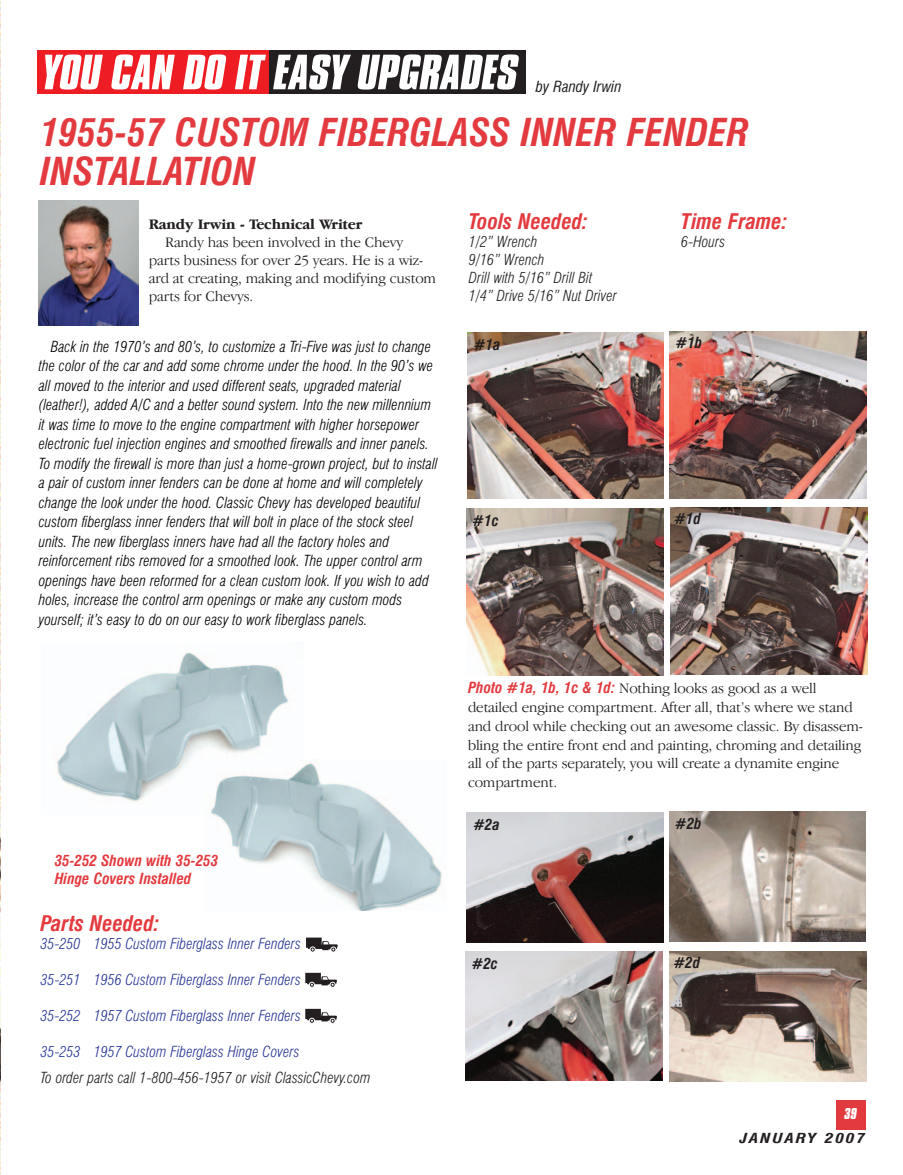
<style>
.page{position:relative;width:903px;height:1175px;background:#fff}
.page>*{position:absolute;margin:0;border:0;box-sizing:border-box;transform-origin:0 0}
.t1{font:italic 700 condensed 37.5px/39px "Swiss 721 BT";color:#e33a3f}
.t2{font:italic 700 condensed 21px "Swiss 721 BT";color:#e33a3f}
.t3{font:italic 300 condensed 15px/19.5px "Swiss 721 BT";color:#000}
.t4{font:300 15px/18.8px "Garamond IT Cby BT";letter-spacing:-.01em;color:#231f20}
.t5{font:italic 300 condensed 15px "Swiss 721 BT";color:#293795}
.t6{font:italic 300 condensed 15px/18px "Swiss 721 BT";color:#231f20}
.t7{font:italic 700 condensed 15px/18px "Swiss 721 BT";color:#e33a3f}
.t8{font:700 15px "Garamond IT Cby BT";letter-spacing:-.01em;color:#231f20}
.t9{font:italic 700 condensed 15px "Swiss 721 BT";color:#231f20}
.t10{font:italic condensed 15px "Swiss 721 BT";color:#231f20}
.t11{font:italic 700 condensed 13.5px "Swiss 721 BT";letter-spacing:.1em;color:#231f20;scale:1.3 1}
.t12{font:italic 700 13.5px "Compacta BT";color:#fff}
.s1{font-family:"Swiss 721 BT";font-weight:700;font-style:italic;font-stretch:condensed;color:#e33a3f}
</style>
<div class="page">
<img style="left:0;top:0;width:1px;height:1174px">
<div style="left:835px;top:1099px;width:30px;height:30px;background:#e33a3f"></div>
<div style="left:266px;top:50px;width:260px;height:44px;background:#231f20"></div>
<div style="left:37px;top:50px;width:232px;height:44px;background:#ee1d23"></div>
<svg style="left:45px;top:54px;width:58px;height:36px"></svg>
<svg style="left:111px;top:54px;width:64px;height:36px"></svg>
<svg style="left:183px;top:54px;width:43px;height:36px"></svg>
<svg style="left:235px;top:55px;width:31px;height:34px"></svg>
<svg style="left:273px;top:54px;width:78px;height:36px"></svg>
<svg style="left:358px;top:54px;width:161px;height:36px"></svg>
<img style="left:38px;top:200px;width:101px;height:125px">
<img style="left:57px;top:652px;width:232px;height:150px">
<img style="left:205px;top:759px;width:237px;height:151px">
<svg style="left:306px;top:937px;width:32px;height:15px"></svg>
<svg style="left:305px;top:972px;width:32px;height:15px"></svg>
<svg style="left:305px;top:1008px;width:32px;height:15px"></svg>
<img style="left:467px;top:332px;width:197px;height:167px">
<img style="left:670px;top:331px;width:196px;height:167px">
<img style="left:466px;top:508px;width:197px;height:167px">
<img style="left:670px;top:508px;width:197px;height:166px">
<img style="left:466px;top:812px;width:197px;height:130px">
<img style="left:669px;top:811px;width:196px;height:130px">
<img style="left:466px;top:951px;width:196px;height:129px">
<img style="left:670px;top:951px;width:196px;height:130px">
<p class="t10" style="left:536px;top:81px;width:87px">by Randy Irwin</p>
<h1 class="t1" style="left:40px;top:116px;width:710px">1955-57 CUSTOM FIBERGLASS INNER FENDER<br>INSTALLATION</h1>
<p class="t8" style="left:149px;top:219px;width:215px">Randy Irwin - Technical Writer</p>
<p class="t4" style="left:149px;top:234px;width:289px;line-height:18px;text-indent:16px">Randy has been involved in the Chevy parts business for over 25 years. He is a wiz&shy;ard at creating, making and modifying custom parts for Chevys.</p>
<p class="t3" style="left:39px;top:338px;width:400px;text-indent:12px">Back in the 1970’s and 80’s, to customize a Tri-Five was just to change the color of the car and add some chrome under the hood. In the 90’s we all moved to the interior and used different seats, upgraded material (leather!), added A/C and a better sound system. Into the new millennium it was time to move to the engine compartment with higher horsepower electronic fuel injection engines and smoothed firewalls and inner panels.<br>To modify the firewall is more than just a home-grown project, but to install a pair of custom inner fenders can be done at home and will completely change the look under the hood. Classic Chevy has developed beautiful custom fiberglass inner fenders that will bolt in place of the stock steel units. The new fiberglass inners have had all the factory holes and reinforcement ribs removed for a smoothed look. The upper control arm openings have been reformed for a clean custom look. If you wish to add holes, increase the control arm openings or make any custom mods yourself; it’s easy to do on our easy to work fiberglass panels.</p>
<p class="t7" style="left:55px;top:853px;width:165px">35-252 Shown with 35-253<br>Hinge Covers Installed</p>
<h2 class="t2" style="left:40px;top:915px;width:121px">Parts Needed:</h2>
<p class="t5" style="left:40px;top:938px;width:262px">35-250 1955 Custom Fiberglass Inner Fenders</p>
<p class="t5" style="left:40px;top:974px;width:262px">35-251 1956 Custom Fiberglass Inner Fenders</p>
<p class="t5" style="left:40px;top:1010px;width:262px">35-252 1957 Custom Fiberglass Inner Fenders</p>
<p class="t5" style="left:40px;top:1046px;width:261px">35-253 1957 Custom Fiberglass Hinge Covers</p>
<p class="t6" style="left:40px;top:1069px;width:332px">To order parts call 1-800-456-1957 or visit ClassicChevy.com</p>
<h2 class="t2" style="left:469px;top:213px;width:121px">Tools Needed:</h2>
<p class="t6" style="left:469px;top:234px;width:150px">1/2” Wrench<br>9/16” Wrench<br>Drill with 5/16” Drill Bit<br>1/4” Drive 5/16” Nut Driver</p>
<h2 class="t2" style="left:681px;top:213px;width:108px">Time Frame:</h2>
<p class="t6" style="left:681px;top:234px;width:45px">6-Hours</p>
<p class="t9" style="left:474px;top:338px;width:28px">#1a</p>
<p class="t9" style="left:676px;top:337px;width:28px">#1b</p>
<p class="t9" style="left:472px;top:514px;width:28px">#1c</p>
<p class="t9" style="left:674px;top:513px;width:28px">#1d</p>
<p class="t4" style="left:468px;top:680px;width:396px"><span class="s1">Photo #1a, 1b, 1c &amp; 1d:</span> Nothing looks as good as a well detailed engine compartment. After all, that’s where we stand and drool while checking out an awesome classic. By disassem&shy;bling the entire front end and painting, chroming and detailing all of the parts separately, you will create a dynamite engine compartment.</p>
<p class="t9" style="left:473px;top:819px;width:28px">#2a</p>
<p class="t9" style="left:675px;top:817px;width:28px">#2b</p>
<p class="t9" style="left:472px;top:958px;width:28px">#2c</p>
<p class="t9" style="left:673px;top:956px;width:28px">#2d</p>
<p class="t12" style="left:844px;top:1107px;width:14px">39</p>
<p class="t11" style="left:740px;top:1132px;width:98px">JANUARY 2007</p>
</div>
